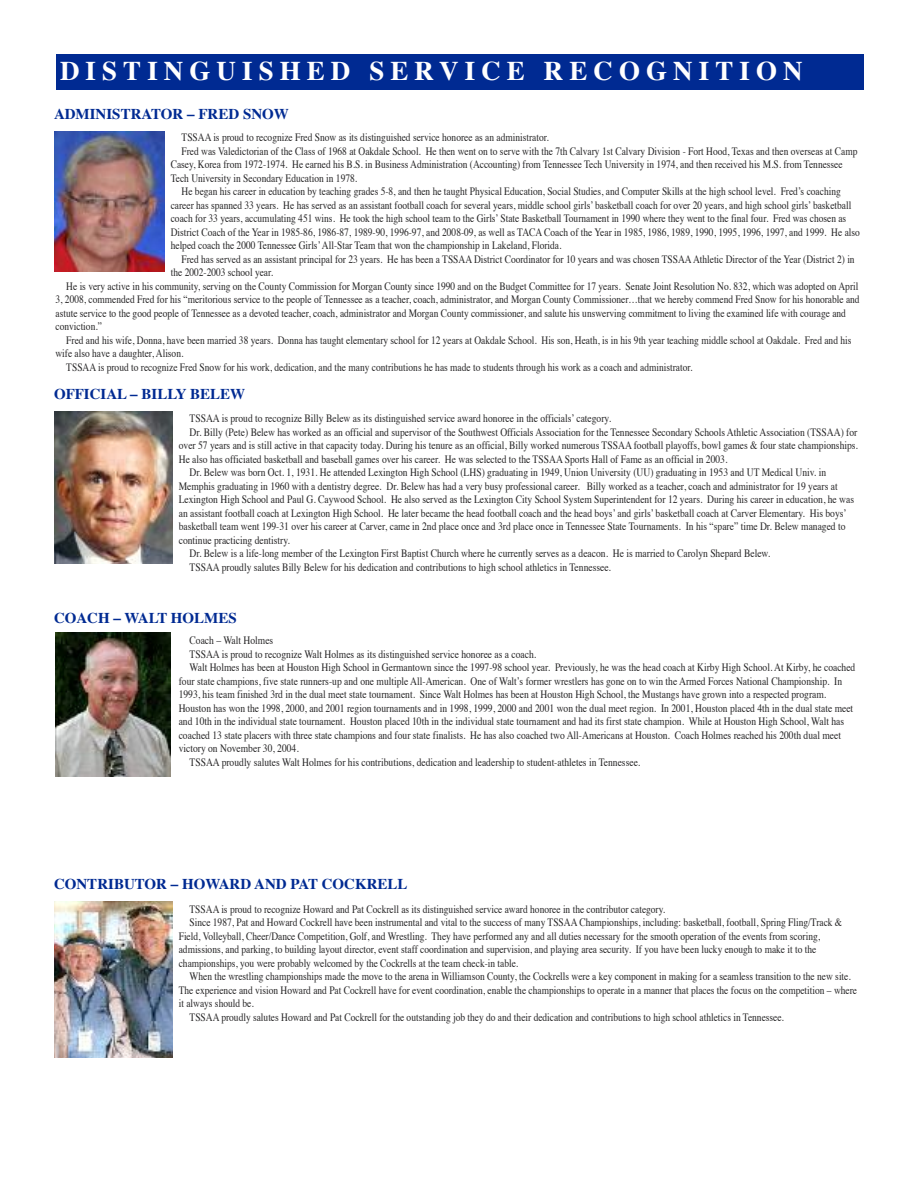
<style>
.page{position:relative;width:918px;height:1188px;background:#fff}
.page>*{position:absolute;margin:0;border:0;box-sizing:border-box;transform-origin:0 0}
.t1{font:700 27px "Times";letter-spacing:.225em;color:#fff}
.t2{font:700 15px "Times";color:#002a92}
.t3{font:11.25px "Times";color:#272627;scale:.84 1}
.t4{font:11.25px "Times";color:#272627;scale:.85 1}
</style>
<div class="page">
<div style="left:56px;top:54px;width:808px;height:36px;background:#002a92"></div>
<img style="left:54px;top:131px;width:111px;height:141px">
<svg style="left:55px;top:633px;width:1px;height:143px"></svg>
<img style="left:56px;top:633px;width:115px;height:143px">
<img style="left:54px;top:901px;width:119px;height:157px">
<img style="left:54px;top:412px;width:119px;height:152px">
<h1 class="t1" style="left:60px;top:60px;width:744px">DISTINGUISHED SERVICE RECOGNITION</h1>
<h2 class="t2" style="left:54px;top:108px;width:236px">ADMINISTRATOR – FRED SNOW</h2>
<p class="t3" style="left:182px;top:133px;width:439px">TSSAA is proud to recognize Fred Snow as its distinguished service honoree as an administrator.</p>
<p class="t3" style="left:182px;top:146px;width:806px">Fred was Valedictorian of the Class of 1968 at Oakdale School. He then went on to serve with the 7th Calvary 1st Calvary Division - Fort Hood, Texas and then overseas at Camp</p>
<p class="t3" style="left:171px;top:160px;width:801px">Casey, Korea from 1972-1974. He earned his B.S. in Business Administration (Accounting) from Tennessee Tech University in 1974, and then received his M.S. from Tennessee</p>
<p class="t3" style="left:171px;top:173px;width:223px">Tech University in Secondary Education in 1978.</p>
<p class="t3" style="left:182px;top:187px;width:786px">He began his career in education by teaching grades 5-8, and then he taught Physical Education, Social Studies, and Computer Skills at the high school level. Fred’s coaching</p>
<p class="t3" style="left:171px;top:200px;width:812px">career has spanned 33 years. He has served as an assistant football coach for several years, middle school girls’ basketball coach for over 20 years, and high school girls’ basketball</p>
<p class="t3" style="left:171px;top:214px;width:806px">coach for 33 years, accumulating 451 wins. He took the high school team to the Girls’ State Basketball Tournament in 1990 where they went to the final four. Fred was chosen as</p>
<p class="t3" style="left:171px;top:227px;width:822px">District Coach of the Year in 1985-86, 1986-87, 1989-90, 1996-97, and 2008-09, as well as TACA Coach of the Year in 1985, 1986, 1989, 1990, 1995, 1996, 1997, and 1999. He also</p>
<p class="t3" style="left:171px;top:241px;width:467px">helped coach the 2000 Tennessee Girls’All-Star Team that won the championship in Lakeland, Florida.</p>
<p class="t3" style="left:182px;top:254px;width:803px">Fred has served as an assistant principal for 23 years. He has been a TSSAA District Coordinator for 10 years and was chosen TSSAAAthletic Director of the Year (District 2) in</p>
<p class="t3" style="left:171px;top:268px;width:123px">the 2002-2003 school year.</p>
<p class="t3" style="left:66px;top:281px;width:945px">He is very active in his community, serving on the County Commission for Morgan County since 1990 and on the Budget Committee for 17 years. Senate Joint Resolution No. 832, which was adopted on April</p>
<p class="t3" style="left:56px;top:295px;width:959px">3, 2008, commended Fred for his “meritorious service to the people of Tennessee as a teacher, coach, administrator, and Morgan County Commissioner…that we hereby commend Fred Snow for his honorable and</p>
<p class="t3" style="left:56px;top:308px;width:943px">astute service to the good people of Tennessee as a devoted teacher, coach, administrator and Morgan County commissioner, and salute his unswerving commitment to living the examined life with courage and</p>
<p class="t3" style="left:56px;top:322px;width:57px">conviction.”</p>
<p class="t3" style="left:66px;top:335px;width:936px">Fred and his wife, Donna, have been married 38 years. Donna has taught elementary school for 12 years at Oakdale School. His son, Heath, is in his 9th year teaching middle school at Oakdale. Fred and his</p>
<p class="t3" style="left:56px;top:349px;width:154px">wife also have a daughter, Alison.</p>
<p class="t3" style="left:66px;top:362px;width:747px">TSSAA is proud to recognize Fred Snow for his work, dedication, and the many contributions he has made to students through his work as a coach and administrator.</p>
<h2 class="t2" style="left:54px;top:388px;width:193px">OFFICIAL – BILLY BELEW</h2>
<p class="t4" style="left:190px;top:414px;width:497px">TSSAA is proud to recognize Billy Belew as its distinguished service award honoree in the officials’ category.</p>
<p class="t4" style="left:190px;top:427px;width:787px">Dr. Billy (Pete) Belew has worked as an official and supervisor of the Southwest Officials Association for the Tennessee Secondary Schools Athletic Association (TSSAA) for</p>
<p class="t4" style="left:179px;top:441px;width:801px">over 57 years and is still active in that capacity today. During his tenure as an official, Billy worked numerous TSSAA football playoffs, bowl games &amp; four state championships.</p>
<p class="t4" style="left:179px;top:454px;width:647px">He also has officiated basketball and baseball games over his career. He was selected to the TSSAA Sports Hall of Fame as an official in 2003.</p>
<p class="t4" style="left:190px;top:468px;width:750px">Dr. Belew was born Oct. 1, 1931. He attended Lexington High School (LHS) graduating in 1949, Union University (UU) graduating in 1953 and UT Medical Univ. in</p>
<p class="t4" style="left:179px;top:481px;width:777px">Memphis graduating in 1960 with a dentistry degree. Dr. Belew has had a very busy professional career. Billy worked as a teacher, coach and administrator for 19 years at</p>
<p class="t4" style="left:179px;top:495px;width:796px">Lexington High School and Paul G. Caywood School. He also served as the Lexington City School System Superintendent for 12 years. During his career in education, he was</p>
<p class="t4" style="left:179px;top:508px;width:787px">an assistant football coach at Lexington High School. He later became the head football coach and the head boys’ and girls’ basketball coach at Carver Elementary. His boys’</p>
<p class="t4" style="left:179px;top:522px;width:786px">basketball team went 199-31 over his career at Carver, came in 2nd place once and 3rd place once in Tennessee State Tournaments. In his “spare” time Dr. Belew managed to</p>
<p class="t4" style="left:179px;top:535px;width:132px">continue practicing dentistry.</p>
<p class="t4" style="left:190px;top:549px;width:685px">Dr. Belew is a life-long member of the Lexington First Baptist Church where he currently serves as a deacon. He is married to Carolyn Shepard Belew.</p>
<p class="t4" style="left:190px;top:562px;width:497px">TSSAA proudly salutes Billy Belew for his dedication and contributions to high school athletics in Tennessee.</p>
<h2 class="t2" style="left:54px;top:612px;width:184px">COACH – WALT HOLMES</h2>
<p class="t4" style="left:190px;top:636px;width:100px">Coach – Walt Holmes</p>
<p class="t4" style="left:190px;top:649px;width:409px">TSSAA is proud to recognize Walt Holmes as its distinguished service honoree as a coach.</p>
<p class="t4" style="left:190px;top:663px;width:785px">Walt Holmes has been at Houston High School in Germantown since the 1997-98 school year. Previously, he was the head coach at Kirby High School. At Kirby, he coached</p>
<p class="t4" style="left:179px;top:676px;width:782px">four state champions, five state runners-up and one multiple All-American. One of Walt’s former wrestlers has gone on to win the Armed Forces National Championship. In</p>
<p class="t4" style="left:179px;top:690px;width:763px">1993, his team finished 3rd in the dual meet state tournament. Since Walt Holmes has been at Houston High School, the Mustangs have grown into a respected program.</p>
<p class="t4" style="left:179px;top:703px;width:795px">Houston has won the 1998, 2000, and 2001 region tournaments and in 1998, 1999, 2000 and 2001 won the dual meet region. In 2001, Houston placed 4th in the dual state meet</p>
<p class="t4" style="left:179px;top:717px;width:784px">and 10th in the individual state tournament. Houston placed 10th in the individual state tournament and had its first state champion. While at Houston High School, Walt has</p>
<p class="t4" style="left:179px;top:730px;width:781px">coached 13 state placers with three state champions and four state finalists. He has also coached two All-Americans at Houston. Coach Holmes reached his 200th dual meet</p>
<p class="t4" style="left:179px;top:744px;width:143px">victory on November 30, 2004.</p>
<p class="t4" style="left:190px;top:757px;width:532px">TSSAA proudly salutes Walt Holmes for his contributions, dedication and leadership to student-athletes in Tennessee.</p>
<h2 class="t2" style="left:54px;top:878px;width:355px">CONTRIBUTOR – HOWARD AND PAT COCKRELL</h2>
<p class="t3" style="left:190px;top:904px;width:568px">TSSAA is proud to recognize Howard and Pat Cockrell as its distinguished service award honoree in the contributor category.</p>
<p class="t3" style="left:190px;top:918px;width:779px">Since 1987, Pat and Howard Cockrell have been instrumental and vital to the success of many TSSAA Championships, including: basketball, football, Spring Fling/Track &amp;</p>
<p class="t3" style="left:179px;top:931px;width:765px">Field, Volleyball, Cheer/Dance Competition, Golf, and Wrestling. They have performed any and all duties necessary for the smooth operation of the events from scoring,</p>
<p class="t3" style="left:179px;top:945px;width:761px">admissions, and parking, to building layout director, event staff coordination and supervision, and playing area security. If you have been lucky enough to make it to the</p>
<p class="t3" style="left:179px;top:958px;width:406px">championships, you were probably welcomed by the Cockrells at the team check-in table.</p>
<p class="t3" style="left:190px;top:972px;width:789px">When the wrestling championships made the move to the arena in Williamson County, the Cockrells were a key component in making for a seamless transition to the new site.</p>
<p class="t3" style="left:179px;top:985px;width:809px">The experience and vision Howard and Pat Cockrell have for event coordination, enable the championships to operate in a manner that places the focus on the competition – where</p>
<p class="t3" style="left:179px;top:999px;width:91px">it always should be.</p>
<p class="t3" style="left:190px;top:1012px;width:709px">TSSAA proudly salutes Howard and Pat Cockrell for the outstanding job they do and their dedication and contributions to high school athletics in Tennessee.</p>
</div>
